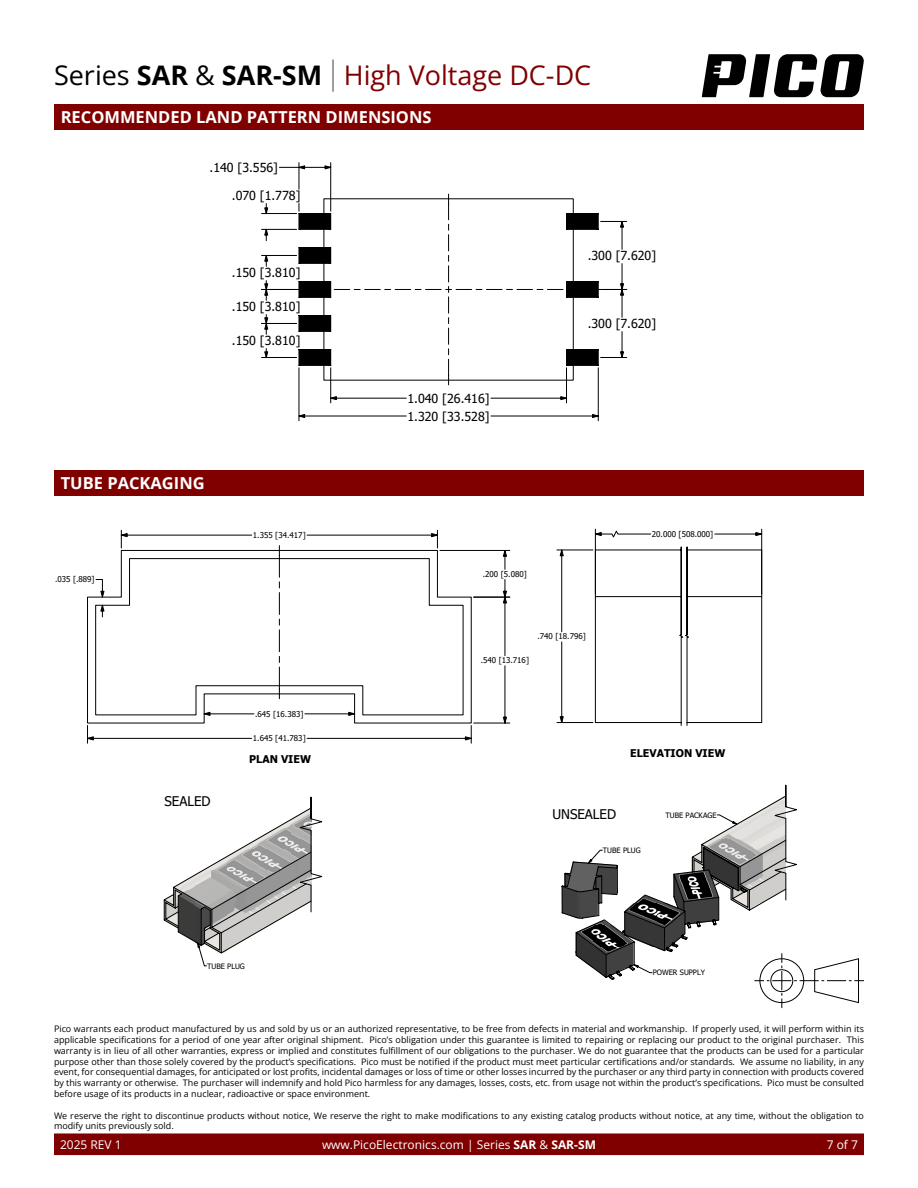
<style>
.page{position:relative;width:918px;height:1188px;background:#fff}
.page>*{position:absolute;margin:0;border:0;box-sizing:border-box;transform-origin:0 0}
.t1{font:27px "Open Sans";color:#800000}
.t2{font:700 16.5px "Open Sans";color:#fff}
.t3{font:13.35px "Tahoma";color:#000}
.t4{font:12.45px/17.9px "Tahoma";color:#000}
.t5{font:12px "Open Sans";color:#fff}
.t6{font:700 10.65px "Tahoma";color:#000}
.t7{font:9px/10.8px "Open Sans";color:#000;text-align:justify}
.t8{font:7.95px "Tahoma";color:#000}
.t9{font:7.35px "Tahoma";color:#000}
.s1{color:#000}
.s2{font-weight:700;color:#000}
.s3{font-weight:700}
</style>
<div class="page">
<div style="left:54px;top:1133px;width:810px;height:22px;background:#800000;border:2px solid #800000"></div>
<hr style="left:332px;top:60px;width:2px;height:32px;background:#7f7f7f">
<svg style="left:702px;top:54px;width:162px;height:43px"></svg>
<svg style="left:163px;top:797px;width:160px;height:169px"></svg>
<div style="left:54px;top:105px;width:810px;height:25px;background:#800000"></div>
<svg style="left:562px;top:785px;width:302px;height:223px"></svg>
<div style="left:54px;top:470px;width:810px;height:26px;background:#800000"></div>
<svg style="left:87px;top:579px;width:385px;height:165px"></svg>
<svg style="left:96px;top:579px;width:8px;height:38px"></svg>
<svg style="left:120px;top:530px;width:390px;height:194px"></svg>
<svg style="left:557px;top:529px;width:206px;height:197px"></svg>
<svg style="left:297px;top:194px;width:303px;height:173px"></svg>
<svg style="left:261px;top:162px;width:71px;height:79px"></svg>
<svg style="left:261px;top:255px;width:36px;height:103px"></svg>
<svg style="left:600px;top:221px;width:27px;height:137px"></svg>
<svg style="left:298px;top:367px;width:301px;height:54px"></svg>
<h1 class="t1" style="left:54px;top:57px;width:539px"><span class="s1">Series</span> <span class="s2">SAR</span> <span class="s1">&amp;</span> <span class="s2">SAR-SM</span> High Voltage DC-DC</h1>
<h2 class="t2" style="left:61px;top:105px;width:372px">RECOMMENDED LAND PATTERN DIMENSIONS</h2>
<h3 class="t4" style="left:210px;top:159px;width:70px">.140 [3.556]</h3>
<h3 class="t4" style="left:232px;top:187px;width:70px">.070 [1.778]</h3>
<h3 class="t4" style="left:232px;top:264px;width:70px">.150 [3.810]</h3>
<h3 class="t4" style="left:232px;top:298px;width:70px">.150 [3.810]</h3>
<h3 class="t4" style="left:232px;top:332px;width:70px">.150 [3.810]</h3>
<h2 class="t2" style="left:61px;top:471px;width:146px">TUBE PACKAGING</h2>
<p class="t8" style="left:55px;top:574px;width:41px">.035 [.889]</p>
<p class="t8" style="left:253px;top:530px;width:54px">1.355 [34.417]</p>
<h3 class="t3" style="left:164px;top:792px;width:48px">SEALED</h3>
<p class="t8" style="left:255px;top:709px;width:50px">.645 [16.383]</p>
<p class="t8" style="left:253px;top:733px;width:54px">1.645 [41.783]</p>
<p class="t6" style="left:249px;top:752px;width:63px">PLAN VIEW</p>
<p class="t9" style="left:207px;top:961px;width:39px">TUBE PLUG</p>
<h3 class="t4" style="left:407px;top:390px;width:84px">1.040 [26.416]<br>1.320 [33.528]</h3>
<h3 class="t4" style="left:588px;top:247px;width:70px">.300 [7.620]</h3>
<h3 class="t4" style="left:588px;top:315px;width:70px">.300 [7.620]</h3>
<p class="t8" style="left:483px;top:568px;width:46px">.200 [5.080]</p>
<p class="t8" style="left:481px;top:655px;width:50px">.540 [13.716]</p>
<p class="t8" style="left:537px;top:631px;width:50px">.740 [18.796]</p>
<p class="t8" style="left:652px;top:529px;width:63px">20.000 [508.000]</p>
<p class="t6" style="left:630px;top:746px;width:97px">ELEVATION VIEW</p>
<h3 class="t3" style="left:552px;top:805px;width:65px">UNSEALED</h3>
<p class="t9" style="left:603px;top:845px;width:39px">TUBE PLUG</p>
<p class="t9" style="left:666px;top:810px;width:53px">TUBE PACKAGE</p>
<p class="t9" style="left:653px;top:967px;width:54px">POWER SUPPLY</p>
<p class="t7" style="left:54px;top:1023px;width:812px">Pico warrants each product manufactured by us and sold by us or an authorized representative, to be free from defects in material and workmanship. If properly used, it will perform within its applicable specifications for a period of one year after original shipment. Pico’s obligation under this guarantee is limited to repairing or replacing our product to the original purchaser. This warranty is in lieu of all other warranties, express or implied and constitutes fulfillment of our obligations to the purchaser. We do not guarantee that the products can be used for a particular purpose other than those solely covered by the product’s specifications. Pico must be notified if the product must meet particular certifications and/or standards. We assume no liability, in any event, for consequential damages, for anticipated or lost profits, incidental damages or loss of time or other losses incurred by the purchaser or any third party in connection with products covered by this warranty or otherwise. The purchaser will indemnify and hold Pico harmless for any damages, losses, costs, etc. from usage not within the product’s specifications. Pico must be consulted before usage of its products in a nuclear, radioactive or space environment.</p>
<p class="t7" style="left:54px;top:1110px;width:811px">We reserve the right to discontinue products without notice, We reserve the right to make modifications to any existing catalog products without notice, at any time, without the obligation to modify units previously sold.</p>
<h3 class="t5" style="left:60px;top:1136px;width:63px">2025 REV 1</h3>
<h3 class="t5" style="left:322px;top:1136px;width:275px">www.PicoElectronics.com | Series <span class="s3">SAR</span> &amp; <span class="s3">SAR-SM</span></h3>
<h3 class="t5" style="left:827px;top:1136px;width:33px">7 of 7</h3>
</div>
